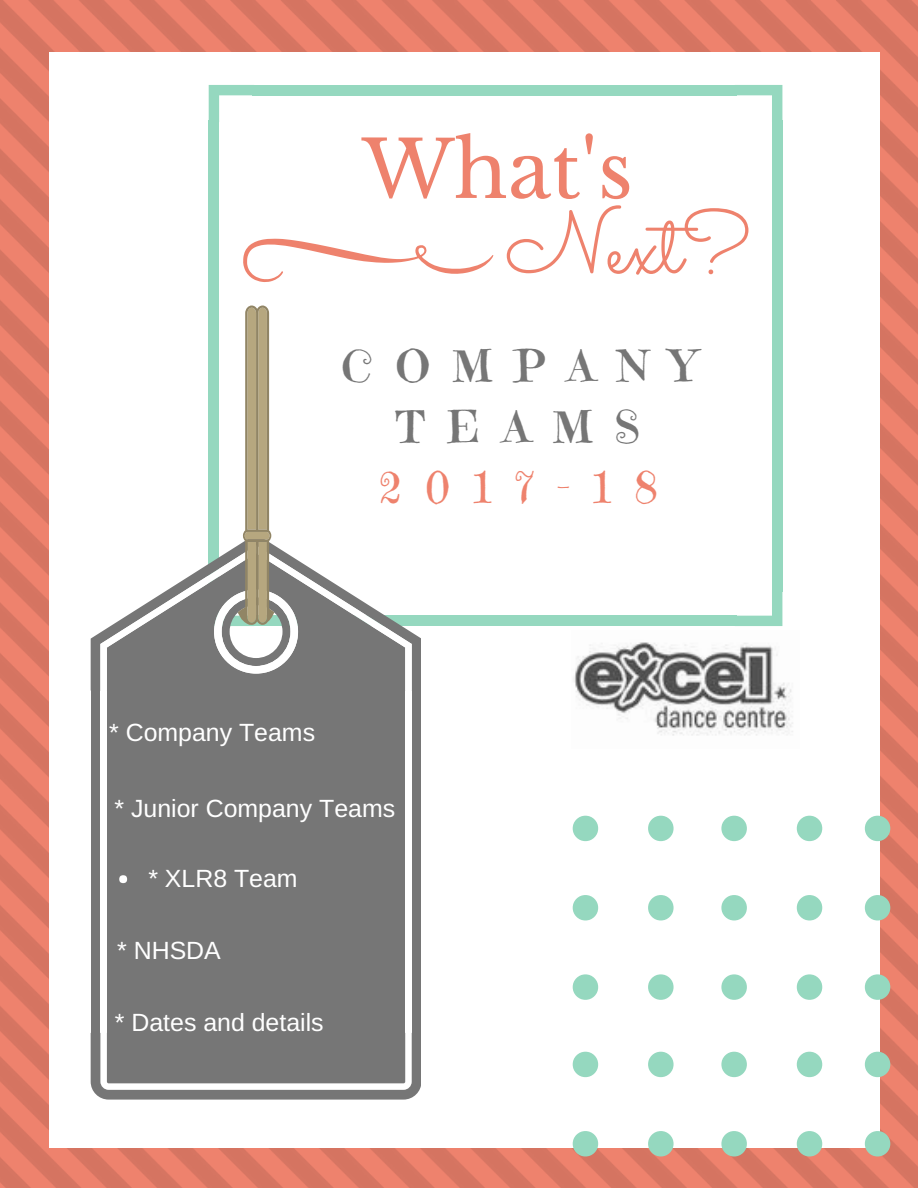
<style>
.page{position:relative;width:918px;height:1188px;background:#fff}
.page>*{position:absolute;margin:0;border:0;box-sizing:border-box;transform-origin:0 0}
.t1{font:88.95px "Sacramento";color:#ee826d}
.t2{font:78.15px "Libre Baskerville";color:#ee826d}
.t3{font:43.65px/60.8px "Emilys Candy";letter-spacing:.52em;color:#767676;text-align:center}
.t4{font:43.65px "Emilys Candy";letter-spacing:.52em;color:#ee826d}
.t5{font:24.9px "Arimo";color:#fff}
</style>
<div class="page">
<img style="left:0;top:0;width:918px;height:1188px">
<div style="left:49px;top:52px;width:831px;height:1096px;background:#fff"></div>
<svg style="left:209px;top:85px;width:45px;height:37px"></svg>
<div style="left:209px;top:120px;width:10px;height:472px;background:#95d8bf"></div>
<div style="left:252px;top:616px;width:485px;height:10px;background:#95d8bf"></div>
<svg style="left:735px;top:592px;width:47px;height:34px"></svg>
<div style="left:772px;top:120px;width:10px;height:472px;background:#95d8bf"></div>
<div style="left:252px;top:85px;width:485px;height:10px;background:#95d8bf"></div>
<svg style="left:735px;top:85px;width:47px;height:35px"></svg>
<svg style="left:243px;top:239px;width:250px;height:43px"></svg>
<div style="left:107px;top:690px;width:298px;height:344px;background:#767676"></div>
<div style="left:412px;top:690px;width:9px;height:344px;background:#767676"></div>
<div style="left:91px;top:690px;width:9px;height:344px;background:#767676"></div>
<svg style="left:91px;top:1033px;width:330px;height:67px;background:#898989"></svg>
<svg style="left:91px;top:615px;width:330px;height:75px"></svg>
<svg style="left:100px;top:615px;width:312px;height:76px"></svg>
<svg style="left:107px;top:306px;width:298px;height:385px"></svg>
<div style="left:119px;top:875px;width:8px;height:8px;background:#fff;border-radius:50%"></div>
<img style="left:573px;top:642px;width:220px;height:94px">
<svg style="left:865px;top:816px;width:25px;height:25px"></svg>
<svg style="left:865px;top:895px;width:25px;height:25px"></svg>
<svg style="left:865px;top:974px;width:25px;height:26px"></svg>
<svg style="left:865px;top:1052px;width:25px;height:25px"></svg>
<svg style="left:865px;top:1131px;width:25px;height:25px"></svg>
<svg style="left:573px;top:816px;width:25px;height:25px"></svg>
<svg style="left:573px;top:895px;width:25px;height:25px"></svg>
<svg style="left:573px;top:974px;width:25px;height:26px"></svg>
<svg style="left:573px;top:1052px;width:25px;height:25px"></svg>
<svg style="left:573px;top:1131px;width:25px;height:25px"></svg>
<svg style="left:648px;top:816px;width:26px;height:25px"></svg>
<svg style="left:648px;top:895px;width:26px;height:25px"></svg>
<svg style="left:648px;top:974px;width:26px;height:26px"></svg>
<svg style="left:648px;top:1052px;width:26px;height:25px"></svg>
<svg style="left:648px;top:1131px;width:26px;height:25px"></svg>
<svg style="left:721px;top:816px;width:26px;height:25px"></svg>
<svg style="left:721px;top:895px;width:26px;height:25px"></svg>
<svg style="left:721px;top:974px;width:26px;height:26px"></svg>
<svg style="left:721px;top:1052px;width:26px;height:25px"></svg>
<svg style="left:721px;top:1131px;width:26px;height:25px"></svg>
<svg style="left:797px;top:816px;width:25px;height:25px"></svg>
<svg style="left:797px;top:895px;width:25px;height:25px"></svg>
<svg style="left:797px;top:974px;width:25px;height:26px"></svg>
<svg style="left:797px;top:1052px;width:25px;height:25px"></svg>
<svg style="left:797px;top:1131px;width:25px;height:25px"></svg>
<h2 class="t2" style="left:362px;top:122px;width:273px">What's</h2>
<h1 class="t1" style="left:505px;top:190px;width:247px">Next?</h1>
<h3 class="t3" style="left:342px;top:336px;width:355px">COMPANY<br>TEAMS</h3>
<h3 class="t4" style="left:378px;top:460px;width:282px">2017-18</h3>
<p class="t5" style="left:109px;top:719px;width:208px">* Company Teams</p>
<p class="t5" style="left:115px;top:794px;width:282px">* Junior Company Teams</p>
<p class="t5" style="left:148px;top:864px;width:151px">* XLR8 Team</p>
<p class="t5" style="left:117px;top:936px;width:105px">* NHSDA</p>
<p class="t5" style="left:115px;top:1008px;width:210px">* Dates and details</p>
</div>
